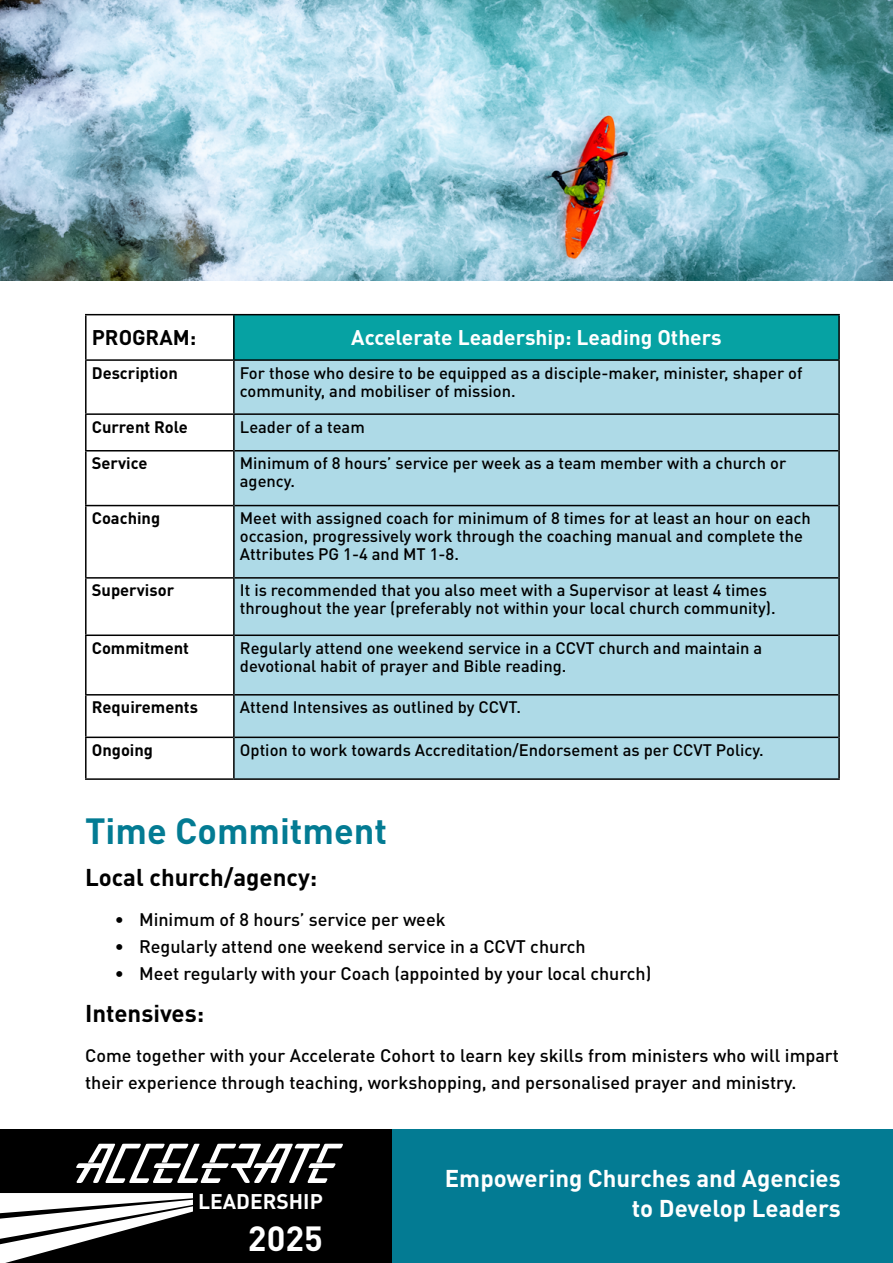
<style>
.page{position:relative;width:893px;height:1263px;background:#fff}
.page>*{position:absolute;margin:0;border:0;box-sizing:border-box;transform-origin:0 0}
.Heading_1{font:700 36px "DIN Pro";color:#037b93}
.t1{font:700 34.5px "DIN Pro";color:#fff}
.t2{font:700 24px "DIN Pro";color:#fff}
.t3{font:700 24px "DIN Pro";color:#000}
.t4{font:700 21px "DIN Pro";color:#fff}
.t5{font:700 21px "DIN Pro";color:#000}
.Intro_Paragraph{font:500 18px/27px "DIN Pro";color:#000}
.t6{font:500 16.5px/18px "DIN Pro";color:#000}
.t7{font:700 16.5px "DIN Pro";color:#000}
</style>
<div class="page">
<img style="left:0;top:0;width:893px;height:281px">
<div style="left:234px;top:315px;width:605px;height:45px;background:#06a2a3"></div>
<div style="left:235px;top:361px;width:603px;height:417px;background:#aedae7"></div>
<hr style="left:85px;top:314px;width:148px;height:1px;background:#000">
<hr style="left:85px;top:315px;width:2px;height:44px;background:#000">
<hr style="left:85px;top:359px;width:148px;height:2px;background:#000">
<hr style="left:85px;top:361px;width:2px;height:52px;background:#000">
<hr style="left:85px;top:413px;width:148px;height:2px;background:#000">
<hr style="left:85px;top:415px;width:2px;height:35px;background:#000">
<hr style="left:85px;top:450px;width:148px;height:1px;background:#000">
<hr style="left:85px;top:451px;width:2px;height:54px;background:#000">
<hr style="left:235px;top:450px;width:603px;height:1px;background:#000">
<hr style="left:85px;top:505px;width:148px;height:1px;background:#000">
<hr style="left:85px;top:506px;width:2px;height:71px;background:#000">
<hr style="left:235px;top:505px;width:603px;height:1px;background:#000">
<hr style="left:85px;top:577px;width:148px;height:2px;background:#000">
<hr style="left:85px;top:579px;width:2px;height:55px;background:#000">
<hr style="left:235px;top:577px;width:603px;height:2px;background:#000">
<hr style="left:85px;top:634px;width:148px;height:2px;background:#000">
<hr style="left:85px;top:636px;width:2px;height:58px;background:#000">
<hr style="left:235px;top:634px;width:603px;height:2px;background:#000">
<hr style="left:85px;top:694px;width:148px;height:1px;background:#000">
<hr style="left:85px;top:695px;width:2px;height:41px;background:#000">
<hr style="left:235px;top:694px;width:603px;height:1px;background:#000">
<hr style="left:85px;top:736px;width:148px;height:2px;background:#000">
<hr style="left:85px;top:738px;width:2px;height:40px;background:#000">
<hr style="left:235px;top:736px;width:603px;height:2px;background:#000">
<hr style="left:85px;top:778px;width:148px;height:2px;background:#000">
<hr style="left:233px;top:413px;width:607px;height:2px;background:#000">
<hr style="left:233px;top:361px;width:2px;height:52px;background:#000">
<hr style="left:838px;top:361px;width:2px;height:52px;background:#000">
<hr style="left:233px;top:415px;width:2px;height:36px;background:#000">
<hr style="left:838px;top:415px;width:2px;height:36px;background:#000">
<hr style="left:233px;top:451px;width:2px;height:55px;background:#000">
<hr style="left:838px;top:451px;width:2px;height:55px;background:#000">
<hr style="left:233px;top:506px;width:2px;height:72px;background:#000">
<hr style="left:838px;top:506px;width:2px;height:72px;background:#000">
<hr style="left:233px;top:578px;width:2px;height:57px;background:#000">
<hr style="left:838px;top:578px;width:2px;height:57px;background:#000">
<hr style="left:233px;top:635px;width:2px;height:60px;background:#000">
<hr style="left:838px;top:635px;width:2px;height:60px;background:#000">
<hr style="left:233px;top:695px;width:2px;height:42px;background:#000">
<hr style="left:838px;top:695px;width:2px;height:42px;background:#000">
<hr style="left:233px;top:737px;width:2px;height:41px;background:#000">
<hr style="left:838px;top:737px;width:2px;height:41px;background:#000">
<hr style="left:233px;top:778px;width:607px;height:2px;background:#000">
<hr style="left:233px;top:314px;width:607px;height:1px;background:#000">
<hr style="left:233px;top:315px;width:2px;height:44px;background:#000">
<hr style="left:838px;top:315px;width:2px;height:44px;background:#000">
<hr style="left:233px;top:359px;width:607px;height:2px;background:#000">
<div style="left:1px;top:1129px;width:392px;height:133px;background:#000"></div>
<div style="left:393px;top:1129px;width:500px;height:134px;background:#037b93"></div>
<svg style="left:76px;top:1144px;width:267px;height:39px"></svg>
<svg style="left:0;top:1193px;width:193px;height:70px"></svg>
<p class="t5" style="left:92px;top:323px;width:106px">PROGRAM:</p>
<p class="t4" style="left:351px;top:323px;width:372px">Accelerate Leadership: Leading Others</p>
<p class="t7" style="left:92px;top:361px;width:88px">Description</p>
<p class="t6" style="left:240px;top:363px;width:564px">For those who desire to be equipped as a disciple-maker, minister, shaper of community, and mobiliser of mission.</p>
<p class="t7" style="left:92px;top:416px;width:98px">Current Role</p>
<p class="t6" style="left:240px;top:417px;width:126px">Leader of a team</p>
<p class="t7" style="left:92px;top:452px;width:57px">Service</p>
<p class="t6" style="left:240px;top:454px;width:548px">Minimum of 8 hours’ service per week as a team member with a church or agency.</p>
<p class="t7" style="left:92px;top:507px;width:70px">Coaching</p>
<p class="t6" style="left:240px;top:508px;width:573px">Meet with assigned coach for minimum of 8 times for at least an hour on each occasion, progressively work through the coaching manual and complete the<br>Attributes PG 1-4 and MT 1-8.</p>
<p class="t7" style="left:92px;top:579px;width:84px">Supervisor</p>
<p class="t6" style="left:240px;top:581px;width:537px">It is recommended that you also meet with a Supervisor at least 4 times throughout the year (preferably not within your local church community).</p>
<p class="t7" style="left:92px;top:637px;width:99px">Commitment</p>
<p class="t6" style="left:240px;top:638px;width:524px">Regularly attend one weekend service in a CCVT church and maintain a devotional habit of prayer and Bible reading.</p>
<p class="t7" style="left:92px;top:696px;width:108px">Requirements</p>
<p class="t6" style="left:240px;top:698px;width:283px">Attend Intensives as outlined by CCVT.</p>
<p class="t7" style="left:92px;top:739px;width:63px">Ongoing</p>
<p class="t6" style="left:240px;top:740px;width:525px">Option to work towards Accreditation/Endorsement as per CCVT Policy.</p>
<p class="Heading_1" style="left:85px;top:807px;width:304px">Time Commitment</p>
<p class="t3" style="left:85px;top:861px;width:234px">Local church/agency:</p>
<p class="Intro_Paragraph" style="left:115px;top:905px;width:332px">• Minimum of 8 hours’ service per week</p>
<p class="Intro_Paragraph" style="left:115px;top:932px;width:472px">• Regularly attend one weekend service in a CCVT church</p>
<p class="Intro_Paragraph" style="left:115px;top:959px;width:538px">• Meet regularly with your Coach (appointed by your local church)</p>
<p class="t3" style="left:85px;top:997px;width:121px">Intensives:</p>
<p class="Intro_Paragraph" style="left:85px;top:1041px;width:755px">Come together with your Accelerate Cohort to learn key skills from ministers who will impart their experience through teaching, workshopping, and personalised prayer and ministry.</p>
<p class="t4" style="left:198px;top:1187px;width:126px">LEADERSHIP</p>
<p class="t1" style="left:248px;top:1215px;width:76px">2025</p>
<p class="t2" style="left:445px;top:1162px;width:397px">Empowering Churches and Agencies</p>
<p class="t2" style="left:632px;top:1192px;width:210px">to Develop Leaders</p>
</div>
